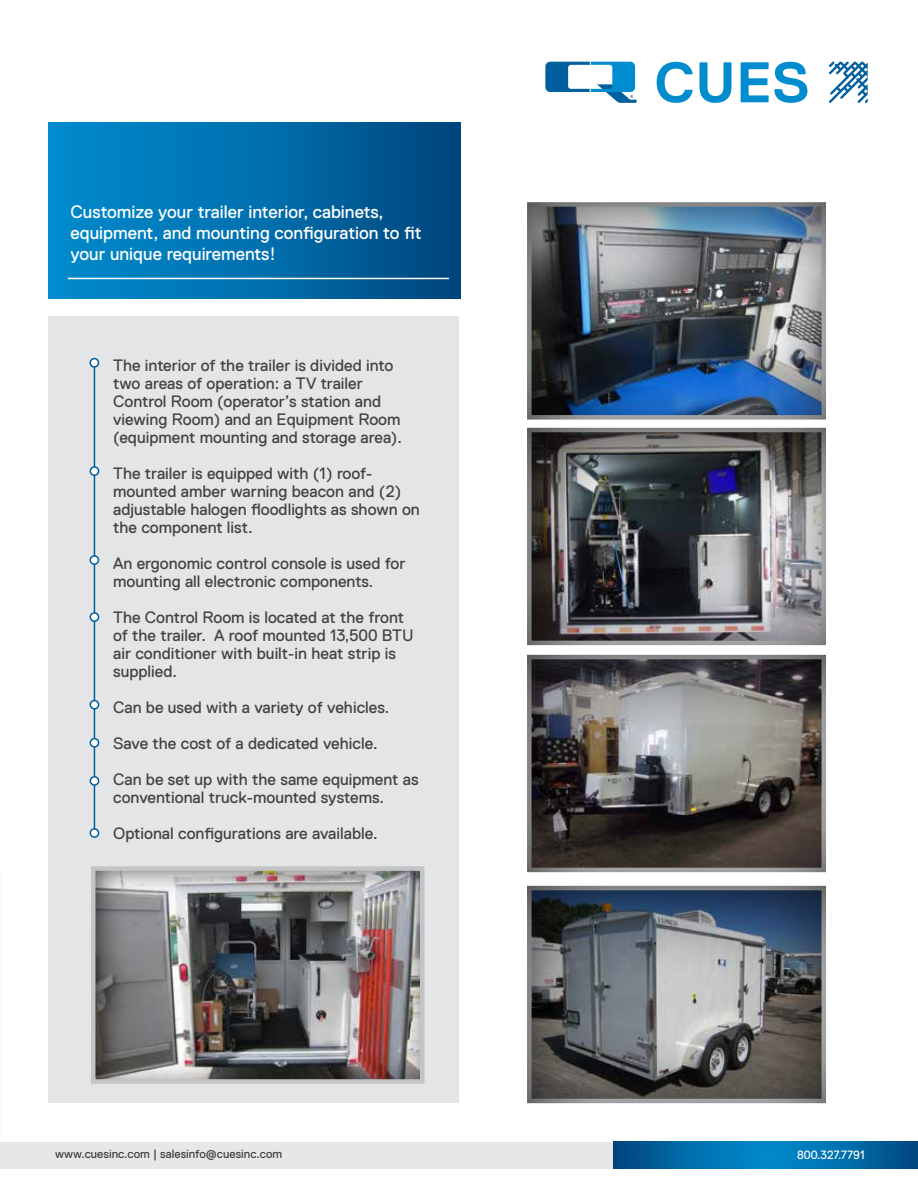
<style>
.page{position:relative;width:918px;height:1188px;background:#fff}
.page>*{position:absolute;margin:0;border:0;box-sizing:border-box;transform-origin:0 0}
.t1{font:700 57.15px "Replica Std";color:#008ccf}
.t2{font:18px/21px "Replica Std";color:#fff}
.t3{font:16.5px/18px "Replica Std";color:#434345}
.t4{font:12px "Replica Std";color:#414042}
.t5{font:12px "Replica Std";color:#fff}
</style>
<div class="page">
<svg style="left:829px;top:62px;width:39px;height:41px"></svg>
<svg style="left:545px;top:62px;width:91px;height:41px"></svg>
<div style="left:2px;top:1142px;width:916px;height:27px;background:#e6e7e8"></div>
<hr style="left:0;top:1142px;width:2px;height:27px;background:#e6e7e8">
<svg style="left:614px;top:1142px;width:304px;height:26px;background:#006ca9"></svg>
<div style="left:49px;top:122px;width:411px;height:176px;background:linear-gradient(to right,#0090d3,#004980)"></div>
<div style="left:49px;top:316px;width:410px;height:787px;background:#e4e5e6"></div>
<hr style="left:68px;top:278px;width:381px;height:1px;background:#fff">
<hr style="left:94px;top:360px;width:1px;height:473px;background:#005f9e">
<div style="left:90px;top:359px;width:8px;height:8px;background:#fff;border-radius:50%"></div>
<div style="left:89px;top:358px;width:10px;height:10px;border:2px solid #005f9e;border-radius:50%"></div>
<div style="left:90px;top:556px;width:9px;height:8px;background:#fff;border-radius:50%"></div>
<div style="left:90px;top:555px;width:9px;height:10px;border:2px solid #005f9e;border-radius:50%"></div>
<div style="left:90px;top:739px;width:9px;height:8px;background:#fff;border-radius:50%"></div>
<div style="left:90px;top:738px;width:9px;height:10px;border:2px solid #005f9e;border-radius:50%"></div>
<div style="left:90px;top:613px;width:9px;height:8px;background:#fff;border-radius:50%"></div>
<div style="left:90px;top:612px;width:9px;height:10px;border:2px solid #005f9e;border-radius:50%"></div>
<div style="left:90px;top:701px;width:9px;height:8px;background:#fff;border-radius:50%"></div>
<div style="left:90px;top:700px;width:9px;height:10px;border:2px solid #005f9e;border-radius:50%"></div>
<div style="left:90px;top:777px;width:9px;height:8px;background:#fff;border-radius:50%"></div>
<div style="left:90px;top:776px;width:9px;height:10px;border:2px solid #005f9e;border-radius:50%"></div>
<div style="left:90px;top:467px;width:9px;height:8px;background:#fff;border-radius:50%"></div>
<div style="left:90px;top:466px;width:9px;height:10px;border:2px solid #005f9e;border-radius:50%"></div>
<div style="left:90px;top:829px;width:9px;height:8px;background:#fff;border-radius:50%"></div>
<div style="left:90px;top:828px;width:9px;height:10px;border:2px solid #005f9e;border-radius:50%"></div>
<div style="left:527px;top:201px;width:300px;height:219px;background:#000;opacity:.75"></div>
<div style="left:527px;top:427px;width:300px;height:219px;background:#000;opacity:.75"></div>
<div style="left:527px;top:654px;width:300px;height:219px;background:#000;opacity:.75"></div>
<div style="left:527px;top:885px;width:300px;height:219px;background:#000;opacity:.75"></div>
<div style="left:94px;top:869px;width:328px;height:212px;background:#000;opacity:.75"></div>
<div style="left:91px;top:866px;width:333px;height:218px;border:4px solid #c2c4c6"></div>
<p class="t2" style="left:70px;top:201px;width:353px">Customize your trailer interior, cabinets, equipment, and mounting configuration to fit your unique requirements!</p>
<p class="t3" style="left:113px;top:356px;width:291px">The interior of the trailer is divided into two areas of operation: a TV trailer Control Room (operator’s station and viewing Room) and an Equipment Room (equipment mounting and storage area).</p>
<p class="t3" style="left:113px;top:464px;width:308px">The trailer is equipped with (1) roof&shy;mounted amber warning beacon and (2) adjustable halogen floodlights as shown on the component list.</p>
<p class="t3" style="left:113px;top:554px;width:294px">An ergonomic control console is used for mounting all electronic components.</p>
<p class="t3" style="left:113px;top:608px;width:302px">The Control Room is located at the front of the trailer. A roof mounted 13,500 BTU air conditioner with built-in heat strip is supplied.</p>
<p class="t3" style="left:113px;top:689px;width:307px;line-height:36px">Can be used with a variety of vehicles.<br>Save the cost of a dedicated vehicle.<br>Can be set up with the same equipment as</p>
<p class="t3" style="left:113px;top:779px;width:273px;line-height:36px">conventional truck-mounted systems.<br>Optional configurations are available.</p>
<h1 class="t1" style="left:654px;top:51px;width:157px">CUES</h1>
<p class="t4" style="left:55px;top:1148px;width:228px">www.cuesinc.com | salesinfo@cuesinc.com</p>
<p class="t5" style="left:797px;top:1148px;width:69px">800.327.7791</p>
</div>
